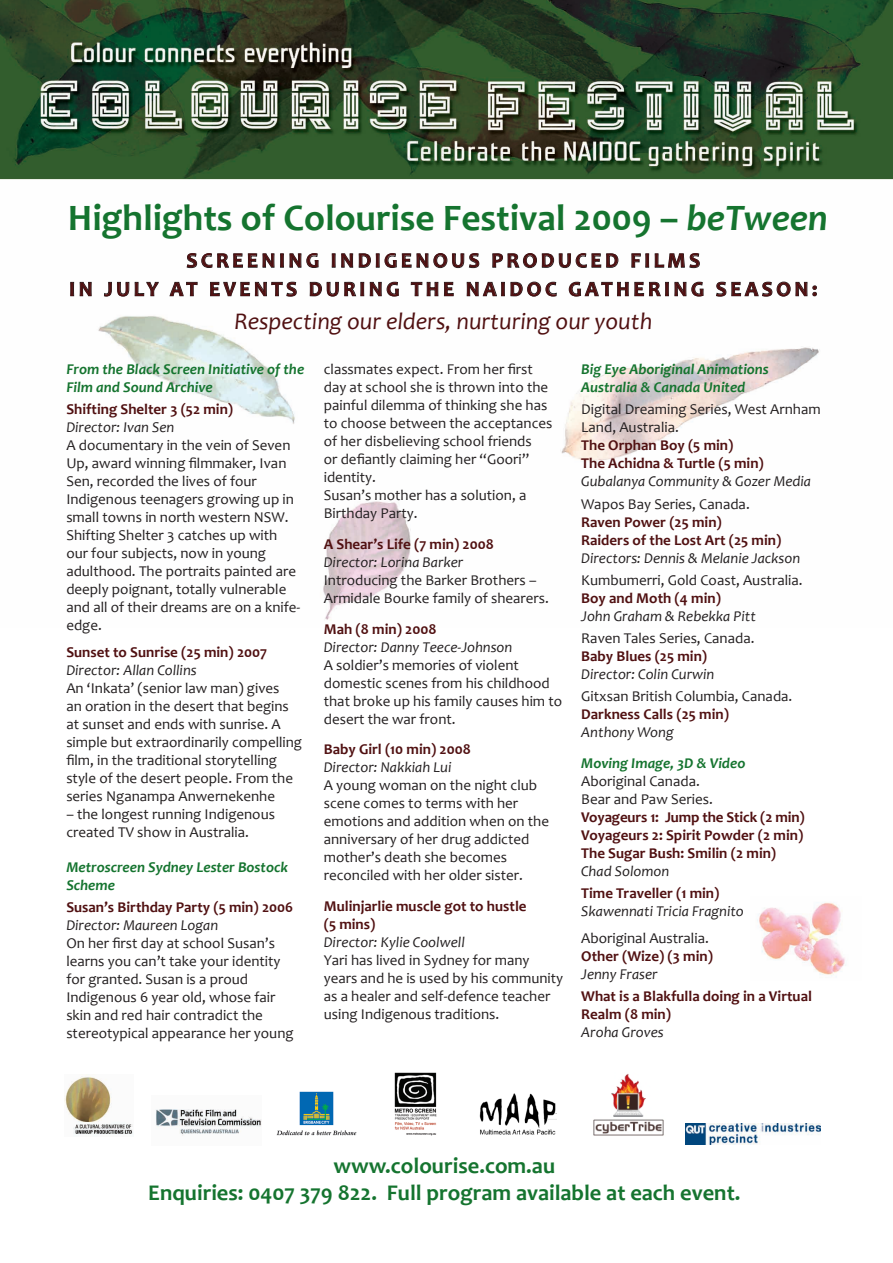
<style>
.page{position:relative;width:893px;height:1263px;background:#fff}
.page>*{position:absolute;margin:0;border:0;box-sizing:border-box;transform-origin:0 0}
.t1{font:700 37.5px "Candara";color:#15742f}
.t2{font:italic 24px "Candara";color:#501011}
.t3{font:700 22.5px/27px "Candara";color:#15742f;text-align:center}
.t4{font:700 21px/28.5px "Candara";letter-spacing:.17em;color:#501011;text-align:center}
.t5{font:15px/18px "Candara";color:#231f20}
.t6{font:700 15px/18px "Candara";color:#501011}
.t7{font:italic 15px "Candara";color:#231f20}
.t8{font:italic 700 15px/18px "Candara";color:#15742f}
.s1{font-style:italic}
</style>
<div class="page">
<img style="left:0;top:0;width:893px;height:620px">
<svg style="left:186px;top:253px;width:133px;height:15px"></svg>
<svg style="left:331px;top:253px;width:149px;height:15px"></svg>
<svg style="left:492px;top:253px;width:127px;height:15px"></svg>
<svg style="left:631px;top:253px;width:69px;height:15px"></svg>
<svg style="left:70px;top:282px;width:22px;height:14px"></svg>
<svg style="left:104px;top:282px;width:55px;height:15px"></svg>
<svg style="left:169px;top:282px;width:29px;height:14px"></svg>
<svg style="left:210px;top:281px;width:87px;height:16px"></svg>
<svg style="left:309px;top:281px;width:90px;height:16px"></svg>
<svg style="left:410px;top:282px;width:44px;height:14px"></svg>
<svg style="left:466px;top:281px;width:91px;height:16px"></svg>
<svg style="left:569px;top:281px;width:135px;height:16px"></svg>
<svg style="left:716px;top:281px;width:101px;height:16px"></svg>
<img style="left:757px;top:902px;width:89px;height:74px">
<img style="left:276px;top:1091px;width:80px;height:45px">
<img style="left:64px;top:1075px;width:69px;height:59px">
<img style="left:156px;top:1109px;width:106px;height:27px">
<img style="left:479px;top:1093px;width:78px;height:42px">
<img style="left:394px;top:1073px;width:43px;height:62px">
<img style="left:686px;top:1124px;width:135px;height:20px">
<img style="left:593px;top:1073px;width:71px;height:63px">
<h1 class="t1" style="left:68px;top:195px;width:761px">Highlights of Colourise Festival 2009 – <span class="s1">beTween</span></h1>
<h3 class="t4" style="left:69px;top:246px;width:750px">SCREENING INDIGENOUS PRODUCED FILMS<br>IN JULY AT EVENTS DURING THE NAIDOC GATHERING SEASON:</h3>
<h2 class="t2" style="left:234px;top:306px;width:419px">Respecting our elders, nurturing our youth</h2>
<p class="t8" style="left:66px;top:360px;width:239px">From the Black Screen Initiative of the<br>Film and Sound Archive</p>
<p class="t6" style="left:66px;top:400px;width:168px">Shifting Shelter 3 (52 min)</p>
<p class="t7" style="left:66px;top:418px;width:110px">Director: Ivan Sen</p>
<p class="t5" style="left:66px;top:436px;width:236px">A documentary in the vein of Seven<br>Up, award winning filmmaker, Ivan<br>Sen, recorded the lives of four<br>Indigenous teenagers growing up in small towns in north western NSW.<br>Shifting Shelter 3 catches up with our four subjects, now in young adulthood. The portraits painted are deeply poignant, totally vulnerable and all of their dreams are on a knife&shy;edge.</p>
<p class="t6" style="left:66px;top:643px;width:202px">Sunset to Sunrise (25 min) 2007</p>
<p class="t7" style="left:66px;top:661px;width:132px">Director: Allan Collins</p>
<p class="t5" style="left:66px;top:679px;width:237px">An ‘Inkata’ (senior law man) gives<br>an oration in the desert that begins at sunset and ends with sunrise. A simple but extraordinarily compelling film, in the traditional storytelling style of the desert people. From the series Nganampa Anwernekenhe</p>
<p class="t5" style="left:66px;top:805px;width:210px">– the longest running Indigenous created TV show in Australia.</p>
<p class="t8" style="left:66px;top:858px;width:223px">Metroscreen Sydney Lester Bostock<br>Scheme</p>
<p class="t6" style="left:66px;top:898px;width:228px">Susan’s Birthday Party (5 min) 2006</p>
<p class="t7" style="left:66px;top:916px;width:153px">Director: Maureen Logan</p>
<p class="t5" style="left:66px;top:934px;width:229px">On her first day at school Susan’s learns you can’t take your identity for granted. Susan is a proud Indigenous 6 year old, whose fair skin and red hair contradict the stereotypical appearance her young</p>
<p class="t5" style="left:324px;top:360px;width:230px">classmates expect. From her first day at school she is thrown into the painful dilemma of thinking she has to choose between the acceptances of her disbelieving school friends<br>or defiantly claiming her “Goori” identity.<br>Susan’s mother has a solution, a<br>Birthday Party.</p>
<p class="t6" style="left:324px;top:535px;width:172px">A Shear’s Life (7 min) 2008</p>
<p class="t7" style="left:324px;top:553px;width:141px">Director: Lorina Barker</p>
<p class="t5" style="left:324px;top:571px;width:227px">Introducing the Barker Brothers –<br>Armidale Bourke family of shearers.</p>
<p class="t6" style="left:324px;top:620px;width:114px">Mah (8 min) 2008</p>
<p class="t7" style="left:324px;top:638px;width:190px">Director: Danny Teece-Johnson</p>
<p class="t5" style="left:324px;top:656px;width:240px">A soldier’s memories of violent domestic scenes from his childhood that broke up his family causes him to desert the war front.</p>
<p class="t6" style="left:324px;top:740px;width:149px">Baby Girl (10 min) 2008</p>
<p class="t7" style="left:324px;top:758px;width:129px">Director: Nakkiah Lui</p>
<p class="t5" style="left:324px;top:776px;width:227px">A young woman on the night club scene comes to terms with her emotions and addition when on the anniversary of her drug addicted mother’s death she becomes reconciled with her older sister.</p>
<p class="t6" style="left:324px;top:897px;width:204px">Mulinjarlie muscle got to hustle (5 mins)</p>
<p class="t7" style="left:324px;top:933px;width:143px">Director: Kylie Coolwell</p>
<p class="t5" style="left:324px;top:951px;width:241px">Yari has lived in Sydney for many years and he is used by his community as a healer and self-defence teacher using Indigenous traditions.</p>
<p class="t8" style="left:581px;top:360px;width:189px">Big Eye Aboriginal Animations<br>Australia &amp; Canada United</p>
<p class="t5" style="left:581px;top:400px;width:241px">Digital Dreaming Series, West Arnham<br>Land, Australia.</p>
<p class="t6" style="left:581px;top:436px;width:184px">The Orphan Boy (5 min)<br>The Achidna &amp; Turtle (5 min)</p>
<p class="t7" style="left:581px;top:472px;width:231px">Gubalanya Community &amp; Gozer Media</p>
<p class="t5" style="left:581px;top:495px;width:170px">Wapos Bay Series, Canada.</p>
<p class="t6" style="left:581px;top:513px;width:202px">Raven Power (25 min)<br>Raiders of the Lost Art (25 min)</p>
<p class="t7" style="left:581px;top:549px;width:220px">Directors: Dennis &amp; Melanie Jackson</p>
<p class="t5" style="left:581px;top:571px;width:223px">Kumbumerri, Gold Coast, Australia.</p>
<p class="t6" style="left:581px;top:589px;width:141px">Boy and Moth (4 min)</p>
<p class="t7" style="left:581px;top:607px;width:176px">John Graham &amp; Rebekka Pitt</p>
<p class="t5" style="left:581px;top:629px;width:175px">Raven Tales Series, Canada.</p>
<p class="t6" style="left:581px;top:647px;width:128px">Baby Blues (25 min)</p>
<p class="t7" style="left:581px;top:665px;width:135px">Director: Colin Curwin</p>
<p class="t5" style="left:581px;top:687px;width:213px">Gitxsan British Columbia, Canada.</p>
<p class="t6" style="left:581px;top:705px;width:149px">Darkness Calls (25 min)</p>
<p class="t7" style="left:581px;top:723px;width:94px">Anthony Wong</p>
<p class="t8" style="left:581px;top:754px;width:166px">Moving Image, 3D &amp; Video</p>
<p class="t5" style="left:581px;top:772px;width:133px">Aboriginal Canada.<br>Bear and Paw Series.</p>
<p class="t6" style="left:581px;top:808px;width:225px;text-align:justify">Voyageurs 1: Jump the Stick (2 min)<br>Voyageurs 2: Spirit Powder (2 min)<br>The Sugar Bush: Smilin (2 min)</p>
<p class="t7" style="left:581px;top:862px;width:90px">Chad Solomon</p>
<p class="t6" style="left:581px;top:884px;width:140px">Time Traveller (1 min)</p>
<p class="t7" style="left:581px;top:902px;width:164px">Skawennati Tricia Fragnito</p>
<p class="t5" style="left:581px;top:929px;width:129px">Aboriginal Australia.</p>
<p class="t6" style="left:581px;top:947px;width:133px">Other (Wize) (3 min)</p>
<p class="t7" style="left:581px;top:965px;width:78px">Jenny Fraser</p>
<p class="t6" style="left:581px;top:987px;width:232px">What is a Blakfulla doing in a Virtual<br>Realm (8 min)</p>
<p class="t7" style="left:581px;top:1023px;width:84px">Aroha Groves</p>
<h3 class="t3" style="left:148px;top:1152px;width:594px">www.colourise.com.au<br>Enquiries: 0407 379 822. Full program available at each event.</h3>
</div>
